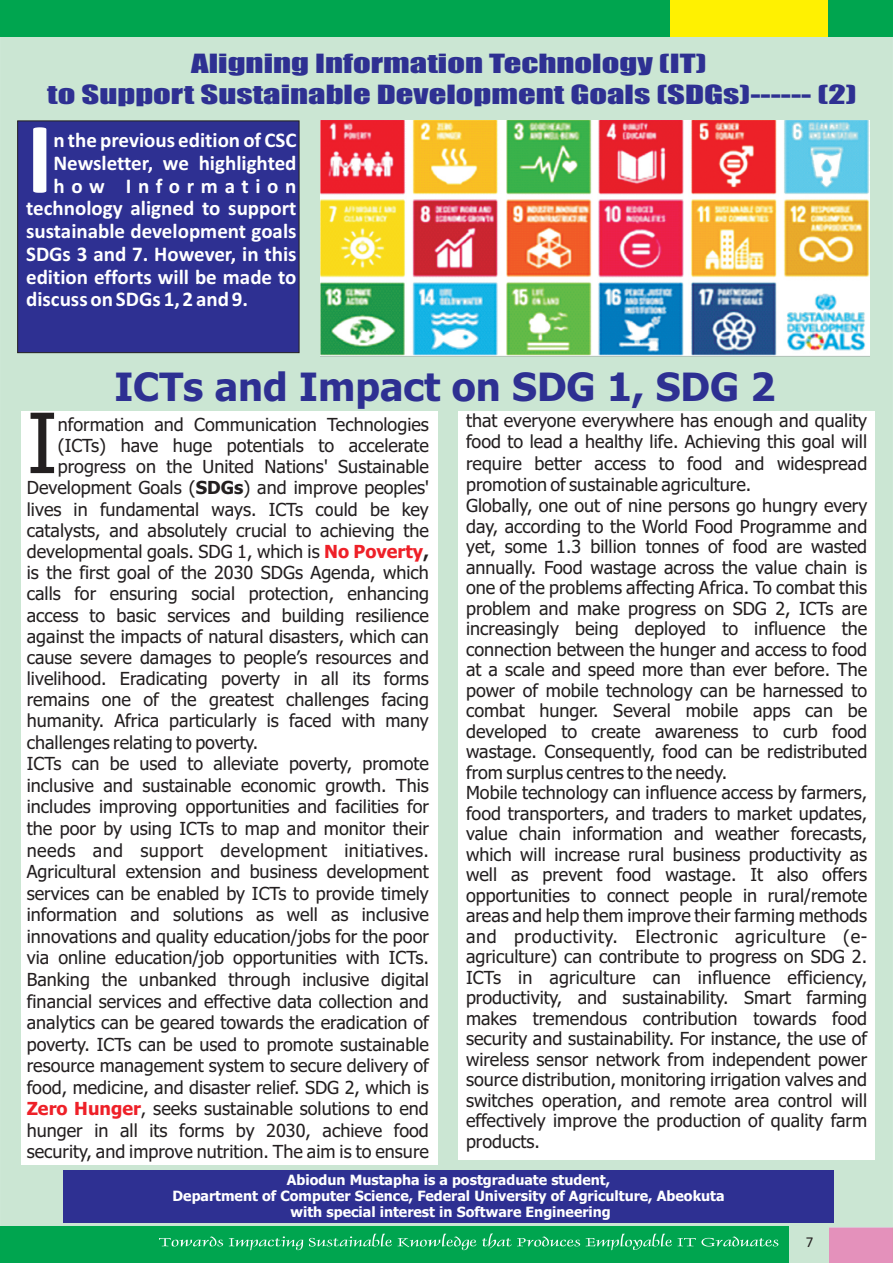
<style>
.page{position:relative;width:893px;height:1263px;background:#fff}
.page>*{position:absolute;margin:0;border:0;box-sizing:border-box;transform-origin:0 0}
.t1{font:700 102.6px "Calibri";color:#fff}
.t2{font:83.1px "Tahoma";color:#231f20}
.t3{font:700 39px "Tahoma";color:#2e3092}
.t4{font:24.45px/30.9px "Impact";color:#2e3092;text-align:center;scale:1.41 1}
.t5{font:700 21px/22.6px "Calibri";color:#fff}
.t6{font:18px/20.5px "Tahoma";color:#231f20}
.t7{font:15.15px "Calibri";color:#231f20}
.t8{font:700 14.1px/16px "Tahoma";color:#fff;text-align:center}
.s1{font-weight:700}
.s2{font-weight:700;color:#ee2028}
</style>
<div class="page">
<div style="left:0;top:36px;width:893px;height:1227px;background:#cbe6d3"></div>
<div style="left:828px;top:0;width:65px;height:36px;background:#00a54f"></div>
<div style="left:0;top:0;width:677px;height:36px;background:#00a54f"></div>
<div style="left:670px;top:0;width:158px;height:36px;background:#fff101"></div>
<div style="left:21px;top:411px;width:417px;height:753px;background:#fff"></div>
<div style="left:458px;top:411px;width:417px;height:749px;background:#fff"></div>
<div style="left:0;top:1226px;width:789px;height:37px;background:#00a54f"></div>
<div style="left:63px;top:1170px;width:770px;height:53px;background:#2e3092"></div>
<div style="left:829px;top:1227px;width:64px;height:36px;background:#e491bb"></div>
<div style="left:17px;top:121px;width:282px;height:232px;background:#2e3092"></div>
<img style="left:321px;top:120px;width:548px;height:236px">
<svg style="left:159px;top:1233px;width:619px;height:17px"></svg>
<h3 class="t4" style="left:47px;top:49px;width:575px">Aligning Information Technology (IT)<br>to Support Sustainable Development Goals (SDGs)------ (2)</h3>
<p class="t5" style="left:53px;top:131px;width:245px">n the previous edition of CSC<br>Newsletter, we highlighted</p>
<h1 class="t1" style="left:26px;top:115px;width:29px">I</h1>
<p class="t5" style="left:26px;top:176px;width:272px;text-align:justify;text-indent:27px">how Information technology aligned to support sustainable development goals SDGs 3 and 7. However, in this edition efforts will be made to discuss on SDGs 1, 2 and 9.</p>
<h3 class="t3" style="left:114px;top:371px;width:662px">ICTs and Impact on SDG 1, SDG 2</h3>
<p class="t6" style="left:58px;top:415px;width:373px;line-height:21.1px">nformation and Communication Technologies (ICTs) have huge potentials to accelerate</p>
<h2 class="t2" style="left:27px;top:409px;width:32px">I</h2>
<p class="t6" style="left:466px;top:411px;width:403px">that everyone everywhere has enough and quality food to lead a healthy life. Achieving this goal will require better access to food and widespread promotion of sustainable agriculture.<br>Globally, one out of nine persons go hungry every day, according to the World Food Programme and yet, some 1.3 billion tonnes of food are wasted annually. Food wastage across the value chain is one of the problems affecting Africa. To combat this problem and make progress on SDG 2, ICTs are increasingly being deployed to influence the connection between the hunger and access to food at a scale and speed more than ever before. The power of mobile technology can be harnessed to combat hunger. Several mobile apps can be developed to create awareness to curb food wastage. Consequently, food can be redistributed from surplus centres to the needy.<br>Mobile technology can influence access by farmers, food transporters, and traders to market updates, value chain information and weather forecasts, which will increase rural business productivity as well as prevent food wastage. It also offers opportunities to connect people in rural/remote areas and help them improve their farming methods and productivity. Electronic agriculture (e&shy;agriculture) can contribute to progress on SDG 2.<br>ICTs in agriculture can influence efficiency, productivity, and sustainability. Smart farming makes tremendous contribution towards food security and sustainability. For instance, the use of wireless sensor network from independent power source distribution, monitoring irrigation valves and switches operation, and remote area control will effectively improve the production of quality farm products.</p>
<p class="t8" style="left:173px;top:1172px;width:554px">Abiodun Mustapha is a postgraduate student,<br>Department of Computer Science, Federal University of Agriculture, Abeokuta with special interest in Software Engineering</p>
<p class="t7" style="left:806px;top:1236px;width:9px">7</p>
<p class="t6" style="left:27px;top:457px;width:404px;line-height:21.5px;text-indent:31px">progress on the United Nations' Sustainable Development Goals (<span class="s1">SDGs</span>) and improve peoples' lives in fundamental ways. ICTs could be key catalysts, and absolutely crucial to achieving the developmental goals. SDG 1, which is <span class="s2">No Poverty</span><span class="s1">, </span>is the first goal of the 2030 SDGs Agenda, which calls for ensuring social protection, enhancing access to basic services and building resilience against the impacts of natural disasters, which can cause severe damages to people’s resources and livelihood. Eradicating poverty in all its forms remains one of the greatest challenges facing humanity. Africa particularly is faced with many challenges relating to poverty.<br>ICTs can be used to alleviate poverty, promote inclusive and sustainable economic growth. This includes improving opportunities and facilities for the poor by using ICTs to map and monitor their needs and support development initiatives.<br>Agricultural extension and business development services can be enabled by ICTs to provide timely information and solutions as well as inclusive innovations and quality education/jobs for the poor via online education/job opportunities with ICTs.<br>Banking the unbanked through inclusive digital financial services and effective data collection and analytics can be geared towards the eradication of poverty. ICTs can be used to promote sustainable resource management system to secure delivery of food, medicine, and disaster relief. SDG 2, which is <span class="s2">Zero Hunger</span>, seeks sustainable solutions to end hunger in all its forms by 2030, achieve food security, and improve nutrition. The aim is to ensure</p>
</div>
